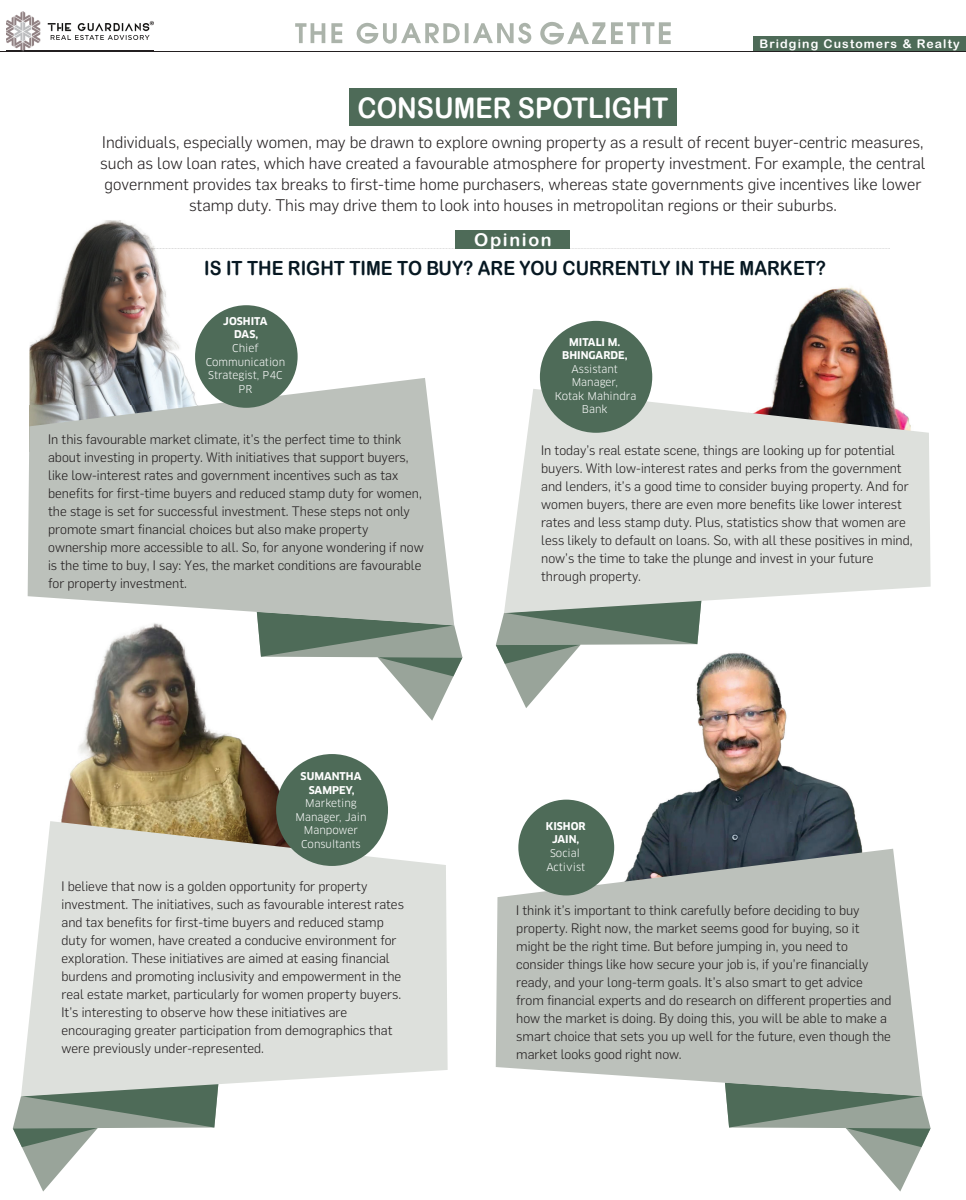
<style>
.page{position:relative;width:966px;height:1200px;background:#fff}
.page>*{position:absolute;margin:0;border:0;box-sizing:border-box;transform-origin:0 0}
.t1{font:28.5px "Arial Rounded MT Bold";color:#fff;scale:.91 1}
.t2{font:19.5px "Arial Rounded MT Bold";color:#071822;scale:.91 1}
.t3{font:17.55px "Arial Rounded MT Bold";letter-spacing:.09em;color:#fff}
.t4{font:300 16.5px/21px "Flama";color:#231f20;text-align:center}
.t5{font:300 13.5px/18px "Flama";color:#231f20}
.t6{font:12px "Arial Rounded MT Bold";letter-spacing:.09em;color:#fff}
.t7{font:10.5px/13.5px "Clan";color:#fff;text-align:center}
.t8{font:700 10.5px/13.5px "Clan";color:#fff;text-align:center}
</style>
<div class="page">
<img style="left:599px;top:653px;width:263px;height:195px">
<img style="left:773px;top:286px;width:120px;height:103px">
<img style="left:61px;top:625px;width:219px;height:195px">
<div style="left:349px;top:89px;width:327px;height:37px;background:#4e6b58"></div>
<div style="left:753px;top:37px;width:212px;height:14px;background:#4e6b58"></div>
<svg style="left:295px;top:23px;width:236px;height:21px"></svg>
<svg style="left:540px;top:22px;width:130px;height:23px"></svg>
<hr style="left:0;top:51px;width:965px;height:1px;background:#231f20">
<img style="left:6px;top:12px;width:147px;height:40px">
<img style="left:29px;top:220px;width:268px;height:158px">
<svg style="left:136px;top:248px;width:753px;height:1px"></svg>
<svg style="left:257px;top:625px;width:205px;height:95px"></svg>
<svg style="left:28px;top:378px;width:426px;height:247px;background:#bfc4bf"></svg>
<svg style="left:726px;top:1095px;width:204px;height:96px"></svg>
<svg style="left:495px;top:848px;width:427px;height:247px;background:#bcc1bc"></svg>
<svg style="left:496px;top:613px;width:205px;height:95px"></svg>
<svg style="left:504px;top:389px;width:426px;height:224px;background:#d8dad6"></svg>
<svg style="left:13px;top:1096px;width:205px;height:95px"></svg>
<svg style="left:21px;top:820px;width:426px;height:276px;background:#dcded9"></svg>
<div style="left:195px;top:305px;width:102px;height:102px;background:#4e6b58;border-radius:50%"></div>
<div style="left:539px;top:321px;width:113px;height:111px;background:#4e6b58;border-radius:50%"></div>
<div style="left:276px;top:753px;width:112px;height:112px;background:#4e6b58;border-radius:50%"></div>
<div style="left:518px;top:799px;width:96px;height:96px;background:#4e6b58;border-radius:50%"></div>
<div style="left:455px;top:230px;width:115px;height:19px;background:#4e6b58"></div>
<h1 class="t1" style="left:357px;top:91px;width:343px">CONSUMER SPOTLIGHT</h1>
<p class="t6" style="left:759px;top:37px;width:202px">Bridging Customers &amp; Realty</p>
<p class="t4" style="left:100px;top:132px;width:826px">Individuals, especially women, may be drawn to explore owning property as a result of recent buyer-centric measures, such as low loan rates, which have created a favourable atmosphere for property investment. For example, the central government provides tax breaks to first-time home purchasers, whereas state governments give incentives like lower stamp duty. This may drive them to look into houses in metropolitan regions or their suburbs.</p>
<p class="t3" style="left:474px;top:230px;width:79px">Opinion</p>
<h2 class="t2" style="left:204px;top:256px;width:684px">IS IT THE RIGHT TIME TO BUY? ARE YOU CURRENTLY IN THE MARKET?</h2>
<p class="t8" style="left:223px;top:314px;width:46px">JOSHITA<br>DAS,</p>
<p class="t7" style="left:206px;top:341px;width:81px">Chief<br>Communication<br>Strategist, P4C<br>PR</p>
<p class="t8" style="left:562px;top:335px;width:67px">MITALI M.<br>BHINGARDE,</p>
<p class="t7" style="left:554px;top:362px;width:83px">Assistant<br>Manager,<br>Kotak Mahindra<br>Bank</p>
<p class="t5" style="left:48px;top:430px;width:377px">In this favourable market climate, it's the perfect time to think about investing in property. With initiatives that support buyers, like low-interest rates and government incentives such as tax benefits for first-time buyers and reduced stamp duty for women, the stage is set for successful investment. These steps not only promote smart financial choices but also make property ownership more accessible to all. So, for anyone wondering if now is the time to buy, I say: Yes, the market conditions are favourable for property investment.</p>
<p class="t8" style="left:300px;top:769px;width:62px">SUMANTHA<br>SAMPEY,</p>
<p class="t7" style="left:295px;top:796px;width:72px">Marketing<br>Manager, Jain<br>Manpower<br>Consultants</p>
<p class="t5" style="left:61px;top:876px;width:344px">I believe that now is a golden opportunity for property investment. The initiatives, such as favourable interest rates and tax benefits for first-time buyers and reduced stamp duty for women, have created a conducive environment for exploration. These initiatives are aimed at easing financial burdens and promoting inclusivity and empowerment in the real estate market, particularly for women property buyers.<br>It’s interesting to observe how these initiatives are encouraging greater participation from demographics that were previously under-represented.</p>
<p class="t5" style="left:541px;top:440px;width:373px">In today’s real estate scene, things are looking up for potential buyers. With low-interest rates and perks from the government and lenders, it’s a good time to consider buying property. And for women buyers, there are even more benefits like lower interest rates and less stamp duty. Plus, statistics show that women are less likely to default on loans. So, with all these positives in mind, now’s the time to take the plunge and invest in your future through property.</p>
<p class="t8" style="left:545px;top:819px;width:41px">KISHOR<br>JAIN,</p>
<p class="t7" style="left:546px;top:846px;width:40px">Social<br>Activist</p>
<p class="t5" style="left:516px;top:900px;width:376px">I think it’s important to think carefully before deciding to buy property. Right now, the market seems good for buying, so it might be the right time. But before jumping in, you need to consider things like how secure your job is, if you’re financially ready, and your long-term goals. It’s also smart to get advice from financial experts and do research on different properties and how the market is doing. By doing this, you will be able to make a smart choice that sets you up well for the future, even though the market looks good right now.</p>
</div>
